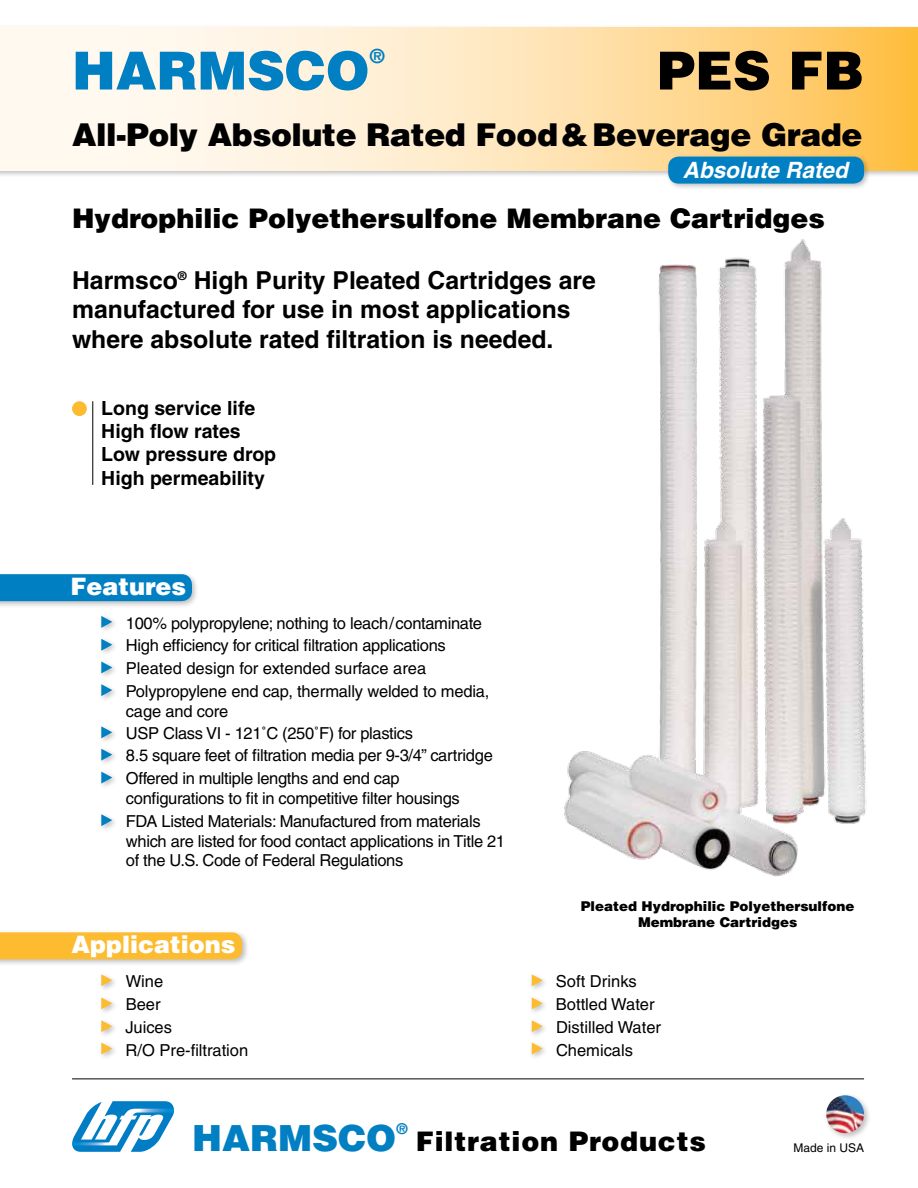
<style>
.page{position:relative;width:918px;height:1188px;background:#fff}
.page>*{position:absolute;margin:0;border:0;box-sizing:border-box;transform-origin:0 0}
.t1{font:900 52.5px "Helvetica";color:#007fc3}
.t2{font:900 52.5px "Helvetica";color:#000}
.t3{font:900 36px "Helvetica";color:#007fc3}
.t4{font:900 31.5px "Helvetica";letter-spacing:-.015em;color:#000}
.t5{font:900 27px "Helvetica";color:#000}
.t6{font:900 27px "Helvetica";letter-spacing:.03em;color:#000}
.t7{font:700 24.75px/29.7px "Helvetica";color:#000}
.t8{font:900 24px "Helvetica";color:#fff}
.t9{font:italic 700 22.5px "Helvetica";color:#fff}
.t10{font:700 19.5px/23.4px "Helvetica";color:#000}
.t11{font:900 19.5px "Helvetica";color:#007fc3}
.t12{font:16.5px/22.8px "Helvetica";letter-spacing:-.02em;color:#000}
.t13{font:16.5px "Helvetica";color:#000}
.t14{font:900 14.85px "Helvetica";color:#007fc3}
.t15{font:900 13.5px/16.2px "Helvetica";color:#000;text-align:center}
.t16{font:12px "Helvetica";color:#000}
</style>
<div class="page">
<div style="left:0;top:24px;width:918px;height:154px;background:#000;opacity:.25"></div>
<svg style="left:0;top:27px;width:918px;height:144px;background:#fee5b9"></svg>
<svg style="left:72px;top:1101px;width:102px;height:51px"></svg>
<div style="left:824px;top:1093px;width:48px;height:48px;background:#000;opacity:.25"></div>
<img style="left:826px;top:1095px;width:38px;height:38px;border-radius:19px">
<div style="left:72px;top:401px;width:15px;height:15px;background:#fdbb30;border-radius:50%"></div>
<hr style="left:92px;top:401px;width:1px;height:84px;background:#000">
<hr style="left:72px;top:1078px;width:792px;height:1px;background:#000">
<div style="left:99px;top:614px;width:20px;height:21px;background:#000;opacity:.25"></div>
<svg style="left:101px;top:616px;width:11px;height:12px"></svg>
<div style="left:99px;top:637px;width:20px;height:21px;background:#000;opacity:.25"></div>
<svg style="left:101px;top:639px;width:11px;height:12px"></svg>
<div style="left:99px;top:659px;width:20px;height:21px;background:#000;opacity:.25"></div>
<svg style="left:101px;top:662px;width:11px;height:11px"></svg>
<div style="left:99px;top:682px;width:20px;height:21px;background:#000;opacity:.25"></div>
<svg style="left:101px;top:684px;width:11px;height:12px"></svg>
<div style="left:99px;top:724px;width:20px;height:21px;background:#000;opacity:.25"></div>
<svg style="left:101px;top:726px;width:11px;height:12px"></svg>
<div style="left:99px;top:769px;width:20px;height:21px;background:#000;opacity:.25"></div>
<svg style="left:101px;top:772px;width:11px;height:12px"></svg>
<div style="left:99px;top:746px;width:20px;height:22px;background:#000;opacity:.25"></div>
<svg style="left:101px;top:749px;width:11px;height:12px"></svg>
<div style="left:0;top:571px;width:199px;height:38px;background:#000;opacity:.25"></div>
<div style="left:0;top:574px;width:192px;height:27px;background:#007fc3"></div>
<div style="left:99px;top:1018px;width:20px;height:21px;background:#000;opacity:.25"></div>
<svg style="left:101px;top:1020px;width:11px;height:12px"></svg>
<div style="left:529px;top:1018px;width:21px;height:21px;background:#000;opacity:.25"></div>
<svg style="left:532px;top:1020px;width:11px;height:12px"></svg>
<div style="left:99px;top:1040px;width:20px;height:21px;background:#000;opacity:.25"></div>
<svg style="left:101px;top:1043px;width:11px;height:12px"></svg>
<div style="left:529px;top:1040px;width:21px;height:21px;background:#000;opacity:.25"></div>
<svg style="left:532px;top:1043px;width:11px;height:12px"></svg>
<div style="left:99px;top:995px;width:20px;height:21px;background:#000;opacity:.25"></div>
<svg style="left:101px;top:997px;width:11px;height:12px"></svg>
<div style="left:529px;top:972px;width:21px;height:21px;background:#000;opacity:.25"></div>
<svg style="left:532px;top:974px;width:11px;height:12px"></svg>
<div style="left:529px;top:995px;width:21px;height:21px;background:#000;opacity:.25"></div>
<svg style="left:532px;top:997px;width:11px;height:12px"></svg>
<div style="left:99px;top:972px;width:20px;height:21px;background:#000;opacity:.25"></div>
<svg style="left:101px;top:974px;width:11px;height:12px"></svg>
<div style="left:0;top:930px;width:249px;height:37px;background:#000;opacity:.25"></div>
<div style="left:0;top:932px;width:242px;height:27px;background:#fdbb30"></div>
<div style="left:665px;top:154px;width:206px;height:37px;background:#000;opacity:.25"></div>
<div style="left:668px;top:157px;width:196px;height:27px;background:#007fc3;border-radius:10px"></div>
<img style="left:564px;top:239px;width:303px;height:638px">
<div style="left:99px;top:812px;width:20px;height:21px;background:#000;opacity:.25"></div>
<svg style="left:101px;top:814px;width:11px;height:12px"></svg>
<h1 class="t1" style="left:72px;top:36px;width:299px">HARMSCO</h1>
<p class="t11" style="left:370px;top:43px;width:17px">®</p>
<h3 class="t4" style="left:72px;top:114px;width:792px">All-Poly Absolute Rated Food&amp;Beverage Grade</h3>
<h1 class="t2" style="left:657px;top:36px;width:209px">PES FB</h1>
<h3 class="t9" style="left:683px;top:157px;width:167px">Absolute Rated</h3>
<h3 class="t5" style="left:72px;top:201px;width:754px">Hydrophilic Polyethersulfone Membrane Cartridges</h3>
<h3 class="t7" style="left:72px;top:265px;width:525px">Harmsco<sup>®</sup> High Purity Pleated Cartridges are manufactured for use in most applications where absolute rated filtration is needed.</h3>
<p class="t10" style="left:101px;top:396px;width:176px">Long service life<br>High flow rates<br>Low pressure drop<br>High permeability</p>
<h3 class="t8" style="left:70px;top:571px;width:117px">Features</h3>
<p class="t12" style="left:126px;top:611px;width:365px">100% polypropylene; nothing to leach/contaminate High efficiency for critical filtration applications Pleated design for extended surface area Polypropylene end cap, thermally welded to media,</p>
<p class="t12" style="left:126px;top:700px;width:289px;line-height:22.4px">cage and core<br>USP Class VI - 121˚C (250˚F) for plastics</p>
<p class="t12" style="left:126px;top:769px;width:335px;line-height:19.8px">Offered in multiple lengths and end cap configurations to fit in competitive filter housings</p>
<p class="t12" style="left:126px;top:744px;width:368px">8.5 square feet of filtration media per 9-3/4” cartridge</p>
<p class="t12" style="left:126px;top:811px;width:381px;line-height:19.8px">FDA Listed Materials: Manufactured from materials which are listed for food contact applications in Title 21 of the U.S. Code of Federal Regulations</p>
<h3 class="t8" style="left:72px;top:929px;width:166px">Applications</h3>
<p class="t12" style="left:126px;top:970px;width:39px">Wine</p>
<p class="t15" style="left:581px;top:898px;width:275px">Pleated Hydrophilic Polyethersulfone<br>Membrane Cartridges</p>
<p class="t13" style="left:556px;top:972px;width:82px">Soft Drinks</p>
<p class="t12" style="left:126px;top:993px;width:36px">Beer</p>
<p class="t13" style="left:556px;top:995px;width:100px">Bottled Water</p>
<p class="t12" style="left:126px;top:1016px;width:48px">Juices</p>
<p class="t13" style="left:556px;top:1018px;width:107px">Distilled Water</p>
<p class="t13" style="left:126px;top:1040px;width:124px">R/O Pre-filtration</p>
<p class="t13" style="left:556px;top:1040px;width:79px">Chemicals</p>
<h2 class="t3" style="left:192px;top:1115px;width:205px">HARMSCO</h2>
<p class="t14" style="left:396px;top:1119px;width:13px">®</p>
<h3 class="t6" style="left:416px;top:1124px;width:292px">Filtration Products</h3>
<p class="t16" style="left:793px;top:1141px;width:72px">Made in USA</p>
</div>
